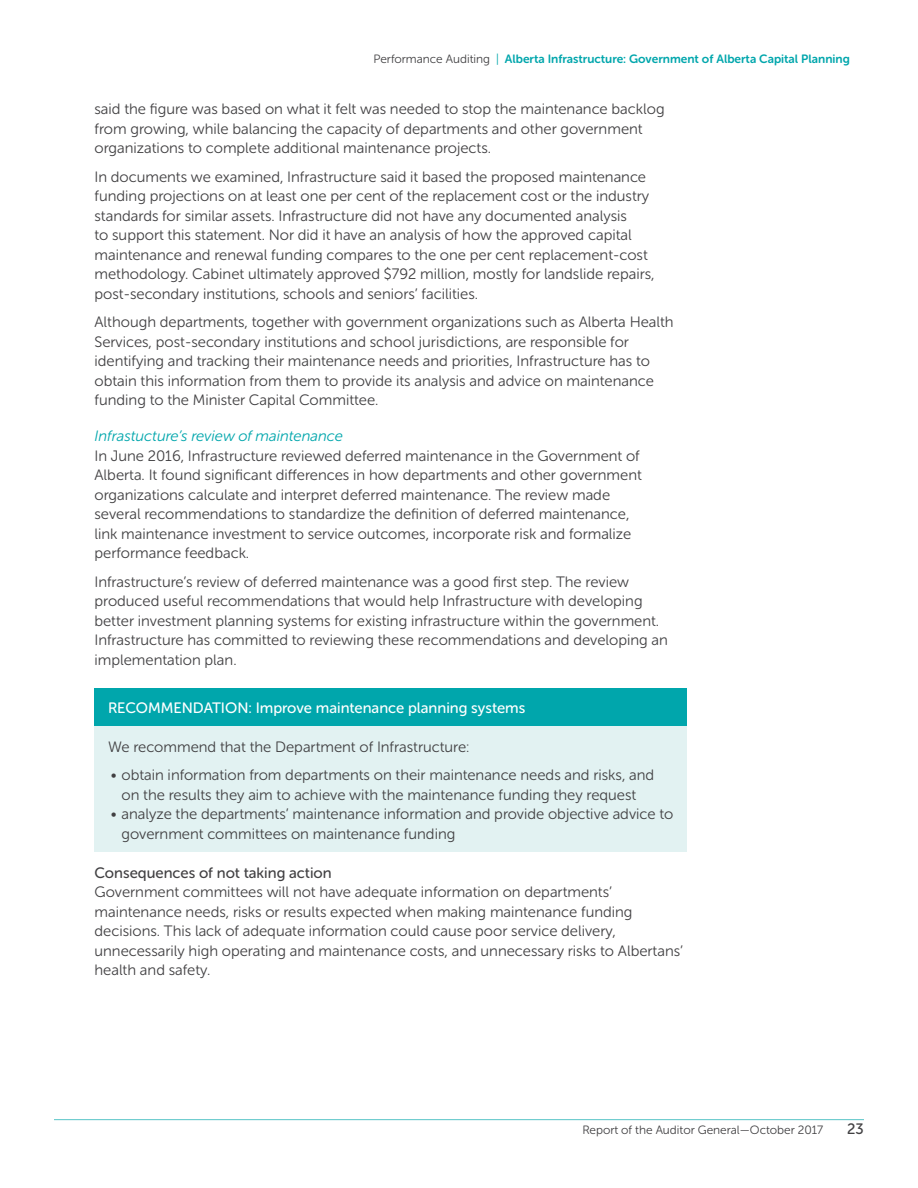
<style>
.page{position:relative;width:918px;height:1188px;background:#fff}
.page>*{position:absolute;margin:0;border:0;box-sizing:border-box;transform-origin:0 0}
.t1{font:15px/19.5px "Museo Sans Rounded 300";color:#414042}
.t2{font:15px "Museo Sans Rounded 500";color:#fff}
.t3{font:italic 15px "Museo Sans Rounded 300";color:#00a6ac}
.t4{font:15px "Museo Sans Rounded 500";color:#414042}
.t5{font:12px "Museo Sans Rounded 700";color:#00a6ac}
.t6{font:12px "Museo Sans Rounded 300";color:#414042}
.s1{font-family:"Museo Sans Rounded 300";color:#414042}
.s2{font-family:"Museo Sans Rounded 300"}
</style>
<div class="page">
<hr style="left:54px;top:1119px;width:810px;height:1px;background:#58c5c7">
<div style="left:94px;top:689px;width:593px;height:38px;background:#00a6ac"></div>
<div style="left:94px;top:727px;width:593px;height:125px;background:#e2f2f2"></div>
<p class="t5" style="left:373px;top:52px;width:478px"><span class="s1">Performance Auditing</span> <span class="s2">|</span> Alberta Infrastructure: Government of Alberta Capital Planning</p>
<p class="t1" style="left:94px;top:99px;width:572px">said the figure was based on what it felt was needed to stop the maintenance backlog from growing, while balancing the capacity of departments and other government organizations to complete additional maintenance projects.</p>
<p class="t1" style="left:94px;top:167px;width:562px">In documents we examined, Infrastructure said it based the proposed maintenance funding projections on at least one per cent of the replacement cost or the industry standards for similar assets. Infrastructure did not have any documented analysis<br>to support this statement. Nor did it have an analysis of how the approved capital maintenance and renewal funding compares to the one per cent replacement-cost methodology. Cabinet ultimately approved $792 million, mostly for landslide repairs, post-secondary institutions, schools and seniors’ facilities.</p>
<p class="t1" style="left:94px;top:312px;width:581px">Although departments, together with government organizations such as Alberta Health Services, post-secondary institutions and school jurisdictions, are responsible for identifying and tracking their maintenance needs and priorities, Infrastructure has to obtain this information from them to provide its analysis and advice on maintenance funding to the Minister Capital Committee.</p>
<p class="t3" style="left:94px;top:428px;width:250px">Infrastucture’s review of maintenance</p>
<p class="t1" style="left:94px;top:446px;width:549px">In June 2016, Infrastructure reviewed deferred maintenance in the Government of Alberta. It found significant differences in how departments and other government organizations calculate and interpret deferred maintenance. The review made several recommendations to standardize the definition of deferred maintenance, link maintenance investment to service outcomes, incorporate risk and formalize performance feedback.</p>
<p class="t1" style="left:94px;top:572px;width:575px">Infrastructure’s review of deferred maintenance was a good first step. The review produced useful recommendations that would help Infrastructure with developing better investment planning systems for existing infrastructure within the government.<br>Infrastructure has committed to reviewing these recommendations and developing an implementation plan.</p>
<p class="t2" style="left:108px;top:700px;width:419px">RECOMMENDATION: Improve maintenance planning systems</p>
<p class="t1" style="left:108px;top:737px;width:363px">We recommend that the Department of Infrastructure:</p>
<p class="t1" style="left:111px;top:765px;width:545px;text-align:center">• obtain information from departments on their maintenance needs and risks, and on the results they aim to achieve with the maintenance funding they request</p>
<p class="t1" style="left:122px;top:804px;width:553px;text-indent:-11px">• analyze the departments’ maintenance information and provide objective advice to government committees on maintenance funding</p>
<p class="t4" style="left:94px;top:864px;width:239px">Consequences of not taking action</p>
<p class="t1" style="left:94px;top:882px;width:590px">Government committees will not have adequate information on departments’ maintenance needs, risks or results expected when making maintenance funding decisions. This lack of adequate information could cause poor service delivery, unnecessarily high operating and maintenance costs, and unnecessary risks to Albertans’ health and safety.</p>
<p class="t6" style="left:582px;top:1123px;width:242px">Report of the Auditor General—October 2017</p>
<p class="t4" style="left:847px;top:1120px;width:18px">23</p>
</div>
